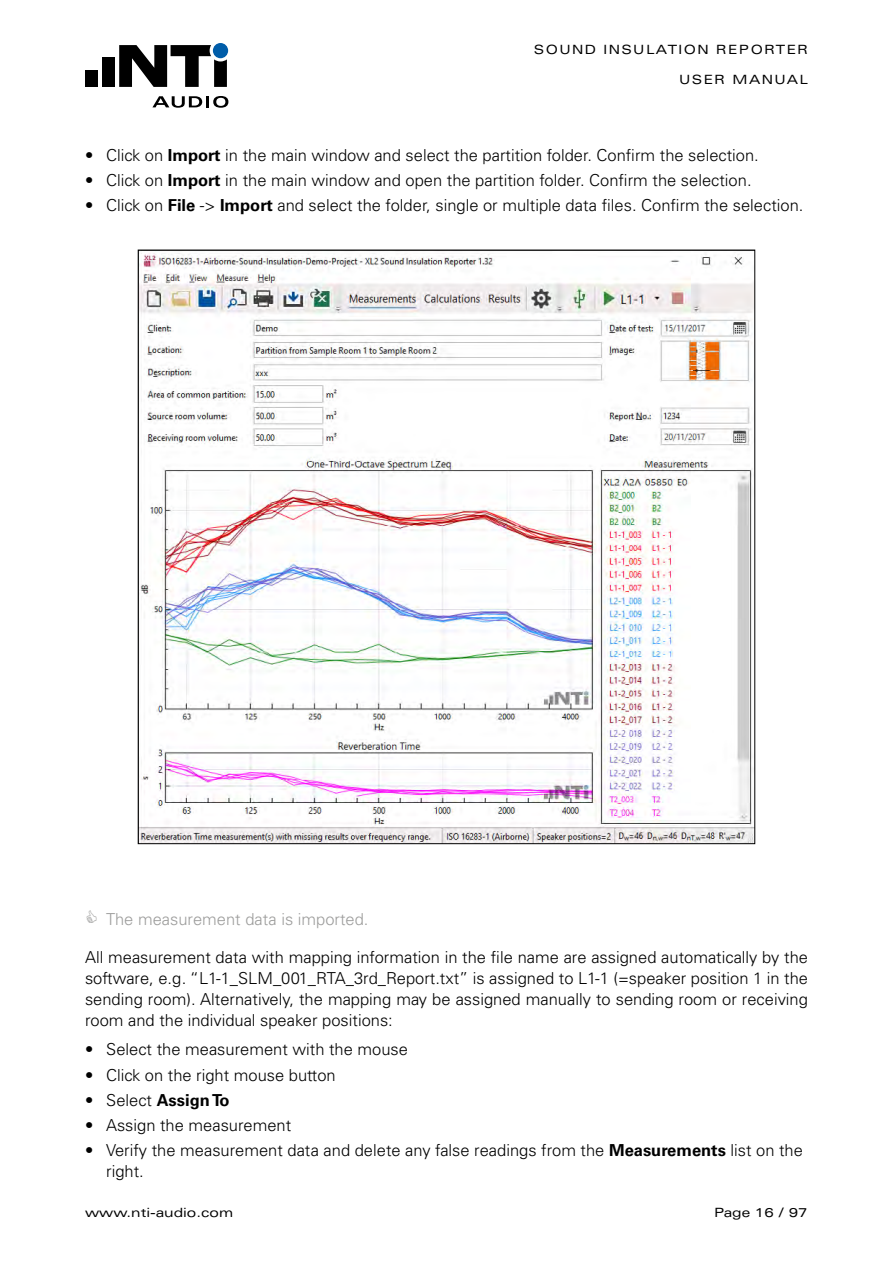
<style>
.page{position:relative;width:893px;height:1263px;background:#fff}
.page>*{position:absolute;margin:0;border:0;box-sizing:border-box;transform-origin:0 0}
.t1{font:300 16.5px/21px "Univers LT Std";color:#000;text-align:justify}
.t2{font:300 16.5px "Univers LT Std";color:#9d9d9c}
.t3{font:700 16.5px "Univers LT Std";color:#000}
.t4{font:expanded 12.75px "Univers LT Std";letter-spacing:.11em;color:#000}
.t5{font:expanded 12.75px "Univers LT Std";color:#000}
.s1{font-weight:700}
.s2{font-weight:300}
</style>
<div class="page">
<img style="left:140px;top:253px;width:613px;height:589px">
<div style="left:102px;top:58px;width:13px;height:29px;background:#000"></div>
<div style="left:85px;top:71px;width:13px;height:16px;background:#000"></div>
<svg style="left:152px;top:96px;width:76px;height:12px"></svg>
<svg style="left:119px;top:45px;width:108px;height:42px"></svg>
<div style="left:213px;top:43px;width:15px;height:15px;background:#005da9;border-radius:50%"></div>
<p class="t4" style="left:534px;top:42px;width:276px">SOUND INSULATION REPORTER</p>
<p class="t4" style="left:679px;top:72px;width:130px">USER MANUAL</p>
<p class="t1" style="left:85px;top:144px;width:675px">• Click on <span class="s1">Import</span> in the main window and select the partition folder. Confirm the selection.</p>
<p class="t1" style="left:85px;top:170px;width:668px">• Click on <span class="s1">Import</span> in the main window and open the partition folder. Confirm the selection.</p>
<p class="t1" style="left:85px;top:195px;width:720px">• Click on <span class="s1">File</span> -&gt; <span class="s1">Import</span> and select the folder, single or multiple data files. Confirm the selection.</p>
<p class="t2" style="left:106px;top:909px;width:264px">The measurement data is imported.</p>
<p class="t1" style="left:85px;top:946px;width:724px">All measurement data with mapping information in the file name are assigned automatically by the software, e.g. “L1-1_SLM_001_RTA_3rd_Report.txt” is assigned to L1-1 (=speaker position 1 in the sending room). Alternatively, the mapping may be assigned manually to sending room or receiving room and the individual speaker positions:</p>
<p class="t1" style="left:85px;top:1039px;width:324px">• Select the measurement with the mouse</p>
<p class="t1" style="left:85px;top:1064px;width:252px">• Click on the right mouse button</p>
<p class="t3" style="left:85px;top:1090px;width:146px"><span class="s2">• Select</span> Assign To</p>
<p class="t1" style="left:85px;top:1115px;width:208px">• Assign the measurement</p>
<p class="t1" style="left:106px;top:1140px;width:698px;text-indent:-21px">• Verify the measurement data and delete any false readings from the <span class="s1">Measurements</span> list on the right.</p>
<p class="t5" style="left:85px;top:1205px;width:150px">www.nti-audio.com</p>
<p class="t4" style="left:714px;top:1205px;width:95px">Page 16 / 97</p>
</div>
